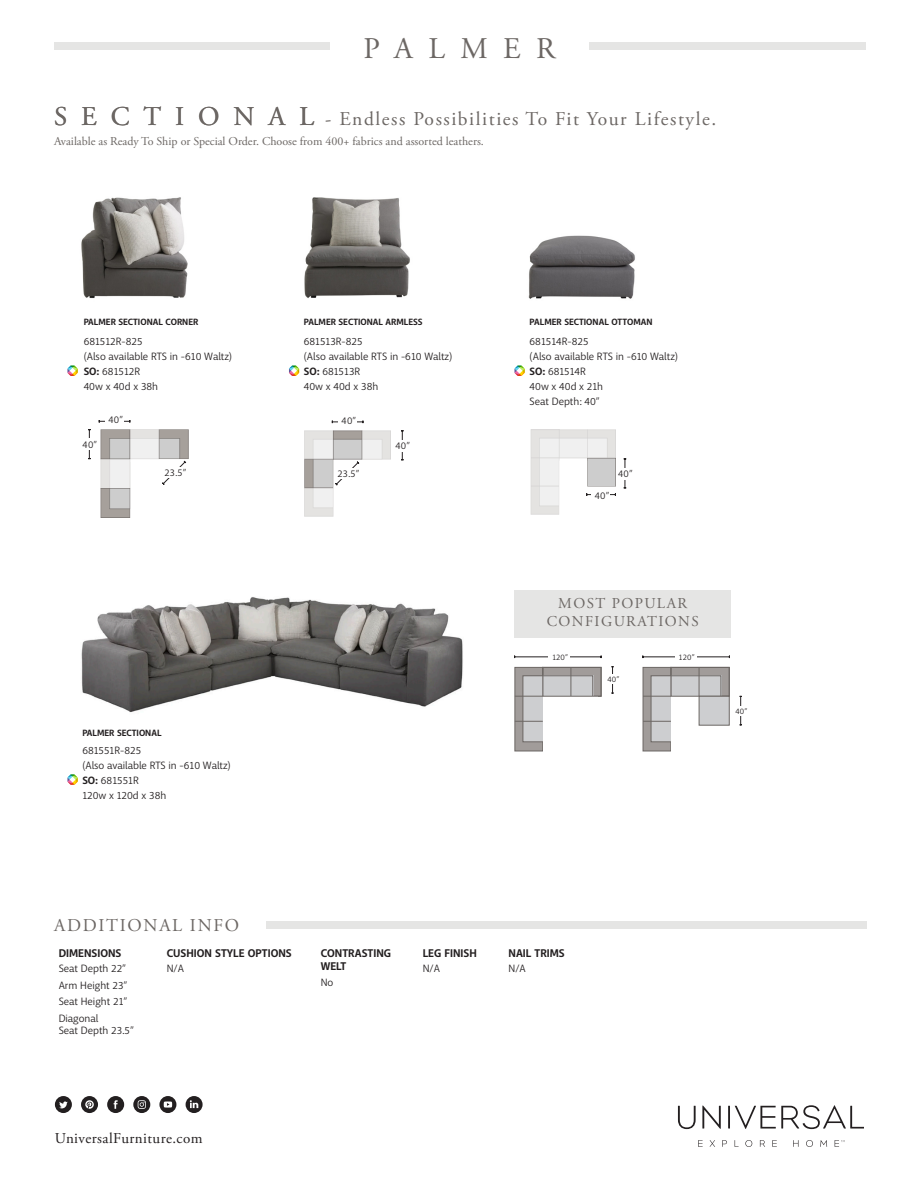
<style>
.page{position:relative;width:918px;height:1188px;background:#fff}
.page>*{position:absolute;margin:0;border:0;box-sizing:border-box;transform-origin:0 0}
.t1{font:30px "Adobe Garamond Pro";letter-spacing:.515em;color:#6c6764}
.t2{font:27px "Adobe Garamond Pro";letter-spacing:.515em;color:#6c6764}
.t3{font:19.5px "Adobe Garamond Pro";letter-spacing:.08em;color:#6c6764}
.t4{font:18px "Adobe Garamond Pro";letter-spacing:.095em;color:#6c6764}
.t5{font:15px/18px "Adobe Garamond Pro";letter-spacing:.095em;color:#6c6764;text-align:center}
.t6{font:15px "Adobe Garamond Pro";letter-spacing:.03em;color:#231f20}
.t7{font:12px "Adobe Garamond Pro";color:#6c6764}
.t8{font:700 11.1px/12.9px "Macha";color:#231f20}
.t9{font:10.5px/15px "Macha";color:#231f20}
.t10{font:9.75px "Macha";letter-spacing:.02em;color:#231f20}
.t11{font:700 9px "Macha";color:#231f20}
.t12{font:7.95px "Macha";letter-spacing:.02em;color:#231f20}
.s1{font-weight:700}
</style>
<div class="page">
<svg style="left:514px;top:366px;width:11px;height:10px"></svg>
<div style="left:54px;top:42px;width:312px;height:8px;background:#e5e5e4"></div>
<div style="left:553px;top:42px;width:312px;height:8px;background:#e5e5e4"></div>
<div style="left:330px;top:37px;width:259px;height:24px;background:#fff"></div>
<div style="left:266px;top:921px;width:600px;height:8px;background:#e5e5e4"></div>
<img style="left:81px;top:197px;width:107px;height:102px">
<svg style="left:67px;top:366px;width:11px;height:10px"></svg>
<img style="left:304px;top:197px;width:106px;height:101px">
<svg style="left:289px;top:366px;width:10px;height:10px"></svg>
<img style="left:528px;top:235px;width:107px;height:64px">
<svg style="left:698px;top:1140px;width:5px;height:7px"></svg>
<svg style="left:710px;top:1140px;width:5px;height:7px"></svg>
<svg style="left:722px;top:1140px;width:5px;height:7px"></svg>
<svg style="left:745px;top:1140px;width:7px;height:7px"></svg>
<svg style="left:760px;top:1140px;width:5px;height:7px"></svg>
<svg style="left:772px;top:1140px;width:5px;height:7px"></svg>
<svg style="left:793px;top:1140px;width:5px;height:7px"></svg>
<svg style="left:806px;top:1140px;width:7px;height:7px"></svg>
<svg style="left:820px;top:1140px;width:7px;height:7px"></svg>
<svg style="left:678px;top:1106px;width:18px;height:23px"></svg>
<svg style="left:702px;top:1105px;width:19px;height:24px"></svg>
<svg style="left:728px;top:1105px;width:136px;height:24px"></svg>
<svg style="left:835px;top:1140px;width:10px;height:7px"></svg>
<svg style="left:186px;top:1096px;width:17px;height:17px"></svg>
<div style="left:55px;top:1096px;width:17px;height:17px;background:#231f20;border-radius:50%"></div>
<svg style="left:59px;top:1101px;width:9px;height:7px"></svg>
<div style="left:81px;top:1096px;width:17px;height:17px;background:#231f20;border-radius:50%"></div>
<svg style="left:85px;top:1100px;width:9px;height:9px"></svg>
<div style="left:107px;top:1096px;width:17px;height:17px;background:#231f20;border-radius:50%"></div>
<svg style="left:114px;top:1100px;width:4px;height:9px"></svg>
<svg style="left:159px;top:1096px;width:17px;height:17px"></svg>
<svg style="left:164px;top:1102px;width:8px;height:6px"></svg>
<div style="left:133px;top:1096px;width:17px;height:17px;background:#231f20;border-radius:50%"></div>
<svg style="left:138px;top:1100px;width:8px;height:9px"></svg>
<img style="left:81px;top:597px;width:382px;height:116px">
<hr style="left:99px;top:421px;width:31px;height:1px;background:#231f20">
<div style="left:105px;top:412px;width:19px;height:15px;background:#fff"></div>
<svg style="left:88px;top:429px;width:3px;height:30px"></svg>
<div style="left:81px;top:439px;width:17px;height:11px;background:#fff"></div>
<img style="left:100px;top:429px;width:89px;height:88px">
<svg style="left:162px;top:461px;width:24px;height:24px"></svg>
<div style="left:167px;top:467px;width:15px;height:11px;background:#fff"></div>
<img style="left:304px;top:430px;width:87px;height:87px">
<svg style="left:335px;top:461px;width:24px;height:24px"></svg>
<div style="left:340px;top:468px;width:15px;height:11px;background:#fff"></div>
<hr style="left:332px;top:422px;width:31px;height:1px;background:#231f20">
<div style="left:339px;top:413px;width:18px;height:15px;background:#fff"></div>
<svg style="left:401px;top:431px;width:3px;height:30px"></svg>
<div style="left:394px;top:440px;width:17px;height:11px;background:#fff"></div>
<img style="left:530px;top:429px;width:86px;height:86px">
<svg style="left:624px;top:459px;width:2px;height:30px"></svg>
<div style="left:616px;top:468px;width:18px;height:11px;background:#fff"></div>
<svg style="left:586px;top:493px;width:30px;height:3px"></svg>
<div style="left:592px;top:489px;width:18px;height:12px;background:#fff"></div>
<svg style="left:67px;top:775px;width:11px;height:10px"></svg>
<div style="left:514px;top:590px;width:217px;height:48px;background:#e5e5e4"></div>
<svg style="left:612px;top:667px;width:2px;height:27px"></svg>
<div style="left:606px;top:675px;width:14px;height:9px;background:#fff"></div>
<div style="left:542px;top:667px;width:59px;height:30px;background:#a19c9a"></div>
<div style="left:543px;top:676px;width:50px;height:20px;background:#cdced0"></div>
<div style="left:515px;top:667px;width:28px;height:84px;background:#a19c9a;border:1px solid #6c6764"></div>
<div style="left:523px;top:676px;width:19px;height:65px;background:#cdced0"></div>
<svg style="left:571px;top:669px;width:1px;height:26px"></svg>
<svg style="left:515px;top:721px;width:28px;height:1px"></svg>
<svg style="left:515px;top:696px;width:27px;height:1px"></svg>
<div style="left:523px;top:675px;width:70px;height:67px;border:1px solid #6c6764"></div>
<div style="left:543px;top:697px;width:55px;height:55px;background:#fff"></div>
<div style="left:542px;top:667px;width:59px;height:30px;border:1px solid #6c6764"></div>
<hr style="left:515px;top:657px;width:86px;height:1px;background:#231f20">
<div style="left:549px;top:651px;width:21px;height:11px;background:#fff"></div>
<svg style="left:740px;top:696px;width:2px;height:30px"></svg>
<div style="left:734px;top:706px;width:14px;height:10px;background:#fff"></div>
<div style="left:671px;top:667px;width:59px;height:30px;background:#a19c9a"></div>
<div style="left:671px;top:676px;width:50px;height:20px;background:#cdced0"></div>
<div style="left:643px;top:667px;width:28px;height:84px;background:#a19c9a;border:1px solid #6c6764"></div>
<div style="left:651px;top:676px;width:20px;height:65px;background:#cdced0"></div>
<svg style="left:699px;top:669px;width:1px;height:26px"></svg>
<svg style="left:643px;top:721px;width:28px;height:1px"></svg>
<svg style="left:643px;top:696px;width:28px;height:1px"></svg>
<div style="left:651px;top:675px;width:70px;height:67px;border:1px solid #6c6764"></div>
<div style="left:671px;top:697px;width:55px;height:55px;background:#fff"></div>
<div style="left:671px;top:667px;width:59px;height:30px;border:1px solid #6c6764"></div>
<hr style="left:643px;top:657px;width:86px;height:1px;background:#231f20">
<div style="left:675px;top:651px;width:21px;height:11px;background:#fff"></div>
<div style="left:699px;top:696px;width:31px;height:30px;background:#cdced0;border:1px solid #6c6764"></div>
<p class="t1" style="left:364px;top:31px;width:193px">PALMER</p>
<p class="t2" style="left:54px;top:100px;width:261px">SECTIONAL</p>
<p class="t3" style="left:325px;top:107px;width:392px">- Endless Possibilities To Fit Your Lifestyle.</p>
<p class="t7" style="left:54px;top:134px;width:431px">Available as Ready To Ship or Special Order. Choose from 400+ fabrics and assorted leathers.</p>
<p class="t11" style="left:84px;top:316px;width:116px">PALMER SECTIONAL CORNER</p>
<p class="t9" style="left:84px;top:334px;width:150px">681512R-825<br>(Also available RTS in -610 Waltz)</p>
<p class="t9" style="left:84px;top:364px;width:58px"><span class="s1">SO:</span> 681512R</p>
<p class="t9" style="left:84px;top:379px;width:76px">40w x 40d x 38h</p>
<p class="t11" style="left:304px;top:316px;width:120px">PALMER SECTIONAL ARMLESS</p>
<p class="t9" style="left:304px;top:334px;width:150px">681513R-825<br>(Also available RTS in -610 Waltz)</p>
<p class="t9" style="left:304px;top:364px;width:58px"><span class="s1">SO:</span> 681513R</p>
<p class="t9" style="left:304px;top:379px;width:76px">40w x 40d x 38h</p>
<p class="t10" style="left:109px;top:414px;width:16px">40”</p>
<p class="t10" style="left:342px;top:414px;width:16px">40”</p>
<p class="t10" style="left:83px;top:439px;width:16px">40”</p>
<p class="t10" style="left:396px;top:440px;width:16px">40”</p>
<p class="t10" style="left:165px;top:467px;width:24px">23.5”</p>
<p class="t10" style="left:338px;top:468px;width:24px">23.5”</p>
<p class="t11" style="left:82px;top:727px;width:81px">PALMER SECTIONAL</p>
<p class="t9" style="left:82px;top:743px;width:150px">681551R-825<br>(Also available RTS in -610 Waltz)<br><span class="s1">SO:</span> 681551R</p>
<p class="t9" style="left:82px;top:788px;width:85px">120w x 120d x 38h</p>
<p class="t11" style="left:530px;top:316px;width:124px">PALMER SECTIONAL OTTOMAN</p>
<p class="t9" style="left:530px;top:334px;width:150px">681514R-825<br>(Also available RTS in -610 Waltz)</p>
<p class="t9" style="left:530px;top:364px;width:58px"><span class="s1">SO:</span> 681514R</p>
<p class="t9" style="left:530px;top:379px;width:75px">40w x 40d x 21h<br>Seat Depth: 40”</p>
<p class="t10" style="left:595px;top:489px;width:16px">40”</p>
<p class="t10" style="left:618px;top:468px;width:16px">40”</p>
<p class="t5" style="left:547px;top:595px;width:153px">MOST POPULAR<br>CONFIGURATIONS</p>
<p class="t12" style="left:552px;top:652px;width:17px">120”</p>
<p class="t12" style="left:607px;top:674px;width:14px">40”</p>
<p class="t12" style="left:679px;top:652px;width:17px">120”</p>
<p class="t12" style="left:735px;top:706px;width:14px">40”</p>
<p class="t4" style="left:54px;top:914px;width:187px">ADDITIONAL INFO</p>
<p class="t9" style="left:59px;top:961px;width:69px">Seat Depth 22”</p>
<p class="t9" style="left:423px;top:961px;width:19px">N/A</p>
<p class="t9" style="left:509px;top:961px;width:19px">N/A</p>
<p class="t9" style="left:59px;top:978px;width:70px">Arm Height 23”</p>
<p class="t9" style="left:59px;top:994px;width:70px">Seat Height 21”</p>
<p class="t9" style="left:59px;top:1013px;width:77px;line-height:12px">Diagonal<br>Seat Depth 23.5”</p>
<p class="t8" style="left:59px;top:947px;width:64px">DIMENSIONS</p>
<p class="t8" style="left:167px;top:947px;width:126px">CUSHION STYLE OPTIONS</p>
<p class="t8" style="left:509px;top:947px;width:58px">NAIL TRIMS</p>
<p class="t9" style="left:321px;top:975px;width:14px">No</p>
<p class="t8" style="left:321px;top:947px;width:72px">CONTRASTING<br>WELT</p>
<p class="t8" style="left:423px;top:947px;width:56px">LEG FINISH</p>
<p class="t9" style="left:167px;top:961px;width:19px">N/A</p>
<p class="t6" style="left:55px;top:1129px;width:149px">UniversalFurniture.com</p>
</div>
